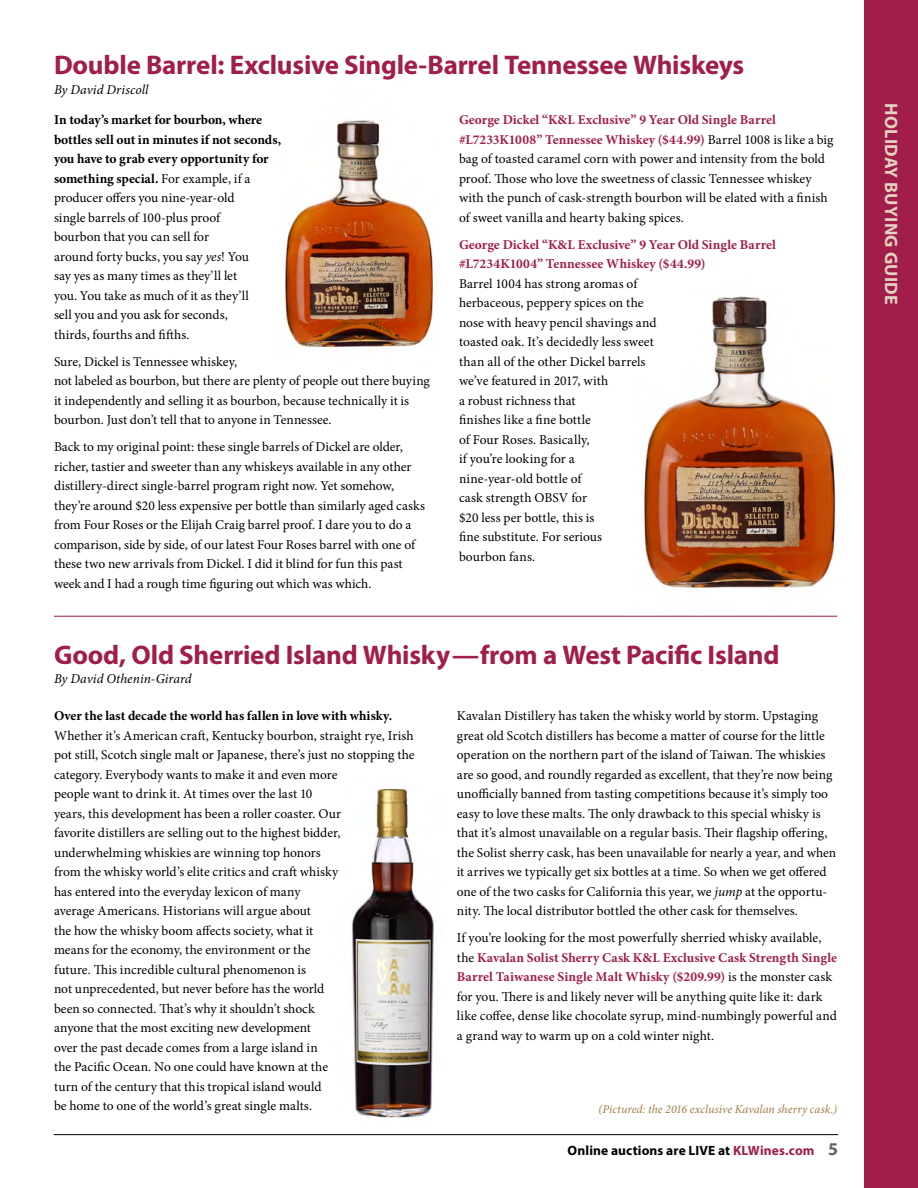
<style>
.page{position:relative;width:918px;height:1188px;background:#fff}
.page>*{position:absolute;margin:0;border:0;box-sizing:border-box;transform-origin:0 0}
.t1{font:700 27px "Myriad Pro";letter-spacing:-.01em;color:#a11d4a}
.t2{font:700 18px "Myriad Pro";letter-spacing:.02em;color:#e4d2bf}
.t3{font:13.5px/19.5px "Minion Pro";color:#000}
.t4{font:700 13.5px/19.5px "Minion Pro";letter-spacing:.005em;color:#a11d4a}
.t5{font:700 13.5px "Minion Pro";color:#000}
.t6{font:italic 13.5px "Minion Pro";letter-spacing:.005em;color:#000}
.t7{font:700 13.5px "Myriad Pro";letter-spacing:.01em;color:#000}
.t8{font:italic 12px "Minion Pro";letter-spacing:.005em;color:#a07b46}
.s1{font-weight:700}
.s2{font-style:italic}
.s3{font-weight:700;color:#a11d4a}
.s4{color:#a11d4a}
.s5{font-size:18px;color:#636466}
</style>
<div class="page">
<hr style="left:54px;top:1134px;width:784px;height:1px;background:#000">
<div style="left:864px;top:0;width:54px;height:1188px;background:#a11d4a"></div>
<img style="left:644px;top:296px;width:192px;height:292px">
<img style="left:351px;top:788px;width:83px;height:330px">
<hr style="left:54px;top:616px;width:783px;height:1px;background:#a11d4a">
<img style="left:285px;top:120px;width:148px;height:230px">
<h1 class="t1" style="left:54px;top:48px;width:692px">Double Barrel: Exclusive Single-Barrel Tennessee Whiskeys</h1>
<p class="t6" style="left:54px;top:80px;width:96px">By David Driscoll</p>
<p class="t3" style="left:54px;top:110px;width:229px"><span class="s1">In today’s market for bourbon, where bottles sell out in minutes if not seconds, you have to grab every opportunity for something special.</span> For example, if a producer offers you nine-year-old<br>single barrels of 100-plus proof<br>bourbon that you can sell for<br>around forty bucks, you say <span class="s2">yes</span>! You<br>say yes as many times as they’ll let<br>you. You take as much of it as they’ll<br>sell you and you ask for seconds,<br>thirds, fourths and fifths.</p>
<p class="t3" style="left:54px;top:352px;width:377px">Sure, Dickel is Tennessee whiskey,<br>not labeled as bourbon, but there are plenty of people out there buying it independently and selling it as bourbon, because technically it is bourbon. Just don’t tell that to anyone in Tennessee.</p>
<p class="t3" style="left:54px;top:437px;width:373px">Back to my original point: these single barrels of Dickel are older, richer, tastier and sweeter than any whiskeys available in any other distillery-direct single-barrel program right now. Yet somehow, they’re around $20 less expensive per bottle than similarly aged casks from Four Roses or the Elijah Craig barrel proof. I dare you to do a comparison, side by side, of our latest Four Roses barrel with one of these two new arrivals from Dickel. I did it blind for fun this past week and I had a rough time figuring out which was which.</p>
<p class="t3" style="left:459px;top:110px;width:376px"><span class="s3">George Dickel “K&amp;L Exclusive” 9 Year Old Single Barrel #L7233K1008” Tennessee Whiskey ($44.99)</span> Barrel 1008 is like a big bag of toasted caramel corn with power and intensity from the bold proof. Those who love the sweetness of classic Tennessee whiskey with the punch of cask-strength bourbon will be elated with a finish of sweet vanilla and hearty baking spices.</p>
<p class="t4" style="left:459px;top:234px;width:318px">George Dickel “K&amp;L Exclusive” 9 Year Old Single Barrel #L7234K1004” Tennessee Whiskey ($44.99)</p>
<p class="t3" style="left:459px;top:274px;width:199px">Barrel 1004 has strong aromas of herbaceous, peppery spices on the nose with heavy pencil shavings and toasted oak. It’s decidedly less sweet than all of the other Dickel barrels we’ve featured in 2017, with<br>a robust richness that<br>finishes like a fine bottle<br>of Four Roses. Basically,<br>if you’re looking for a<br>nine-year-old bottle of<br>cask strength OBSV for<br>$20 less per bottle, this is<br>fine substitute. For serious<br>bourbon fans.</p>
<h1 class="t1" style="left:54px;top:637px;width:727px">Good, Old Sherried Island Whisky—from a West Pacific Island</h1>
<p class="t6" style="left:54px;top:670px;width:139px">By David Othenin-Girard</p>
<p class="t5" style="left:54px;top:707px;width:340px">Over the last decade the world has fallen in love with whisky.</p>
<p class="t3" style="left:54px;top:726px;width:362px">Whether it’s American craft, Kentucky bourbon, straight rye, Irish pot still, Scotch single malt or Japanese, there’s just no stopping the category. Everybody wants to make it and even more<br>people want to drink it. At times over the last 10<br>years, this development has been a roller coaster. Our<br>favorite distillers are selling out to the highest bidder, underwhelming whiskies are winning top honors<br>from the whisky world’s elite critics and craft whisky<br>has entered into the everyday lexicon of many<br>average Americans. Historians will argue about<br>the how the whisky boom affects society, what it<br>means for the economy, the environment or the<br>future. This incredible cultural phenomenon is<br>not unprecedented, but never before has the world<br>been so connected. That’s why it shouldn’t shock<br>anyone that the most exciting new development<br>over the past decade comes from a large island in<br>the Pacific Ocean. No one could have known at the<br>turn of the century that this tropical island would<br>be home to one of the world’s great single malts.</p>
<p class="t3" style="left:457px;top:706px;width:381px">Kavalan Distillery has taken the whisky world by storm. Upstaging great old Scotch distillers has become a matter of course for the little operation on the northern part of the island of Taiwan. The whiskies are so good, and roundly regarded as excellent, that they’re now being unofficially banned from tasting competitions because it’s simply too easy to love these malts. The only drawback to this special whisky is that it’s almost unavailable on a regular basis. Their flagship offering, the Solist sherry cask, has been unavailable for nearly a year, and when it arrives we typically get six bottles at a time. So when we get offered one of the two casks for California this year, we <span class="s2">jump</span> at the opportu&shy;nity. The local distributor bottled the other cask for themselves.</p>
<p class="t3" style="left:457px;top:928px;width:382px">If you’re looking for the most powerfully sherried whisky available, the <span class="s3">Kavalan Solist Sherry Cask K&amp;L Exclusive Cask Strength Single Barrel Taiwanese Single Malt Whisky ($209.99)</span> is the monster cask for you. There is and likely never will be anything quite like it: dark like coffee, dense like chocolate syrup, mind-numbingly powerful and a grand way to warm up on a cold winter night.</p>
<p class="t8" style="left:599px;top:1101px;width:240px">(Pictured: the 2016 exclusive Kavalan sherry cask.)</p>
<p class="t7" style="left:568px;top:1142px;width:272px">Online auctions are LIVE at <span class="s4">KLWines.com</span> <span class="s5">5</span></p>
<h2 class="t2" style="left:903px;top:103px;width:203px;rotate:90deg">HOLIDAY BUYING GUIDE</h2>
</div>
